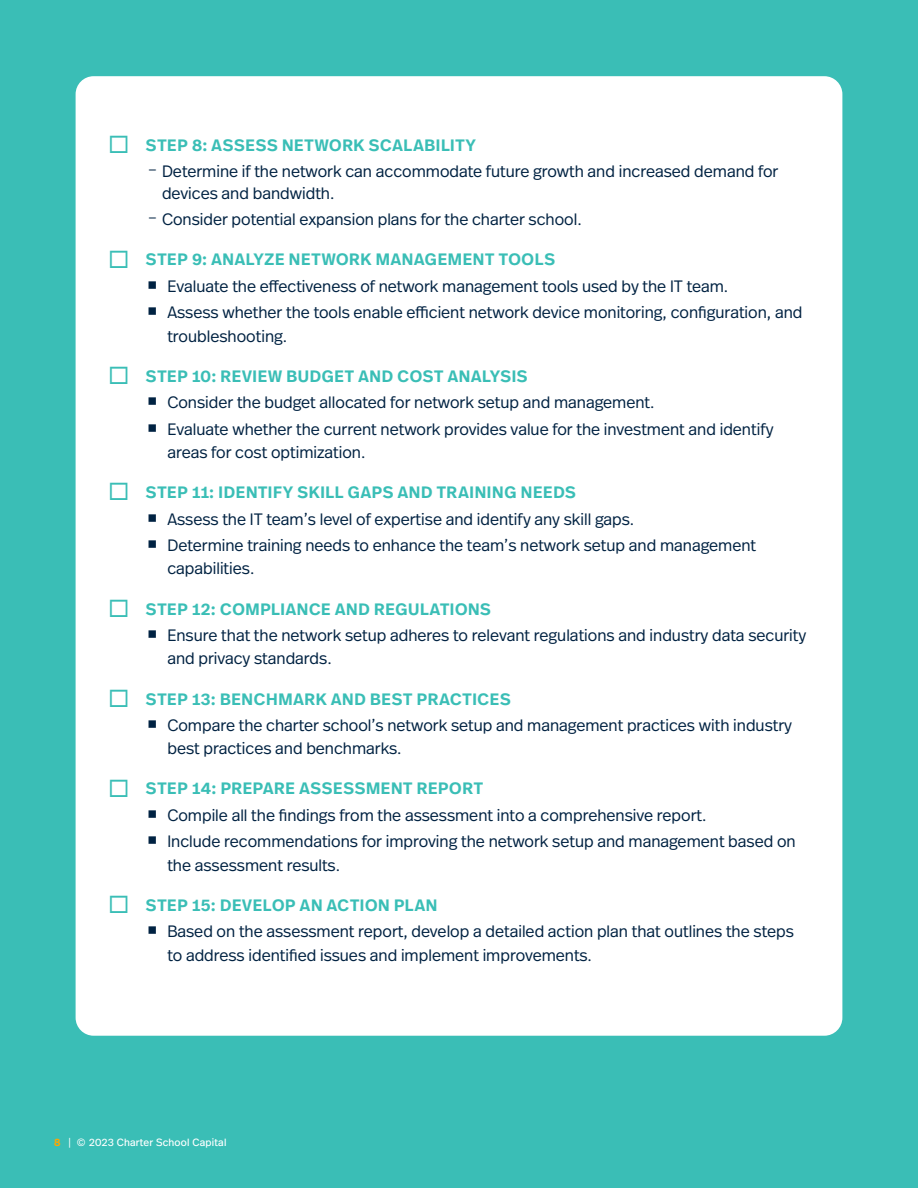
<style>
.page{position:relative;width:918px;height:1188px;background:#3abeb6}
.page>*{position:absolute;margin:0;border:0;box-sizing:border-box;transform-origin:0 0}
.t1{font:300 16.5px/23.2px "Real Head Pro";color:#002242}
.Square_bullets{font:600 16.5px "Real Head Pro";letter-spacing:.04em;color:#3abeb6}
.t2{font:10.5px "Real Head Pro";letter-spacing:.02em;color:#fff}
.s1{font-weight:600;color:#ffa600}
</style>
<div class="page">
<div style="left:76px;top:76px;width:766px;height:960px;background:#fff;border-radius:18px"></div>
<p class="Square_bullets" style="left:108px;top:133px;width:369px">◻ STEP 8: ASSESS NETWORK SCALABILITY</p>
<p class="t1" style="left:162px;top:159px;width:618px;line-height:22.5px;text-indent:-14px"><sup>—</sup> Determine if the network can accommodate future growth and increased demand for devices and bandwidth.</p>
<p class="t1" style="left:148px;top:207px;width:435px"><sup>—</sup> Consider potential expansion plans for the charter school.</p>
<p class="Square_bullets" style="left:108px;top:248px;width:448px">◻ STEP 9: ANALYZE NETWORK MANAGEMENT TOOLS</p>
<p class="t1" style="left:167px;top:274px;width:562px">Evaluate the effectiveness of network management tools used by the IT team.</p>
<p class="t1" style="left:167px;top:300px;width:637px">Assess whether the tools enable efficient network device monitoring, configuration, and troubleshooting.</p>
<p class="Square_bullets" style="left:108px;top:364px;width:421px">◻ STEP 10: REVIEW BUDGET AND COST ANALYSIS</p>
<p class="t1" style="left:167px;top:390px;width:489px">Consider the budget allocated for network setup and management.</p>
<p class="t1" style="left:167px;top:417px;width:608px">Evaluate whether the current network provides value for the investment and identify areas for cost optimization.</p>
<p class="Square_bullets" style="left:108px;top:481px;width:469px">◻ STEP 11: IDENTIFY SKILL GAPS AND TRAINING NEEDS</p>
<p class="t1" style="left:167px;top:507px;width:468px">Assess the IT team’s level of expertise and identify any skill gaps.</p>
<p class="t1" style="left:167px;top:533px;width:590px">Determine training needs to enhance the team’s network setup and management capabilities.</p>
<p class="Square_bullets" style="left:108px;top:597px;width:384px">◻ STEP 12: COMPLIANCE AND REGULATIONS</p>
<p class="t1" style="left:167px;top:623px;width:640px">Ensure that the network setup adheres to relevant regulations and industry data security and privacy standards.</p>
<p class="Square_bullets" style="left:108px;top:687px;width:404px">◻ STEP 13: BENCHMARK AND BEST PRACTICES</p>
<p class="t1" style="left:167px;top:713px;width:626px">Compare the charter school’s network setup and management practices with industry best practices and benchmarks.</p>
<p class="Square_bullets" style="left:108px;top:777px;width:376px">◻ STEP 14: PREPARE ASSESSMENT REPORT</p>
<p class="t1" style="left:167px;top:803px;width:541px">Compile all the findings from the assessment into a comprehensive report.</p>
<p class="t1" style="left:167px;top:829px;width:630px">Include recommendations for improving the network setup and management based on the assessment results.</p>
<p class="Square_bullets" style="left:108px;top:893px;width:331px">◻ STEP 15: DEVELOP AN ACTION PLAN</p>
<p class="t1" style="left:167px;top:919px;width:628px">Based on the assessment report, develop a detailed action plan that outlines the steps to address identified issues and implement improvements.</p>
<p class="t2" style="left:54px;top:1135px;width:174px"><span class="s1">8</span> | © 2023 Charter School Capital</p>
</div>
